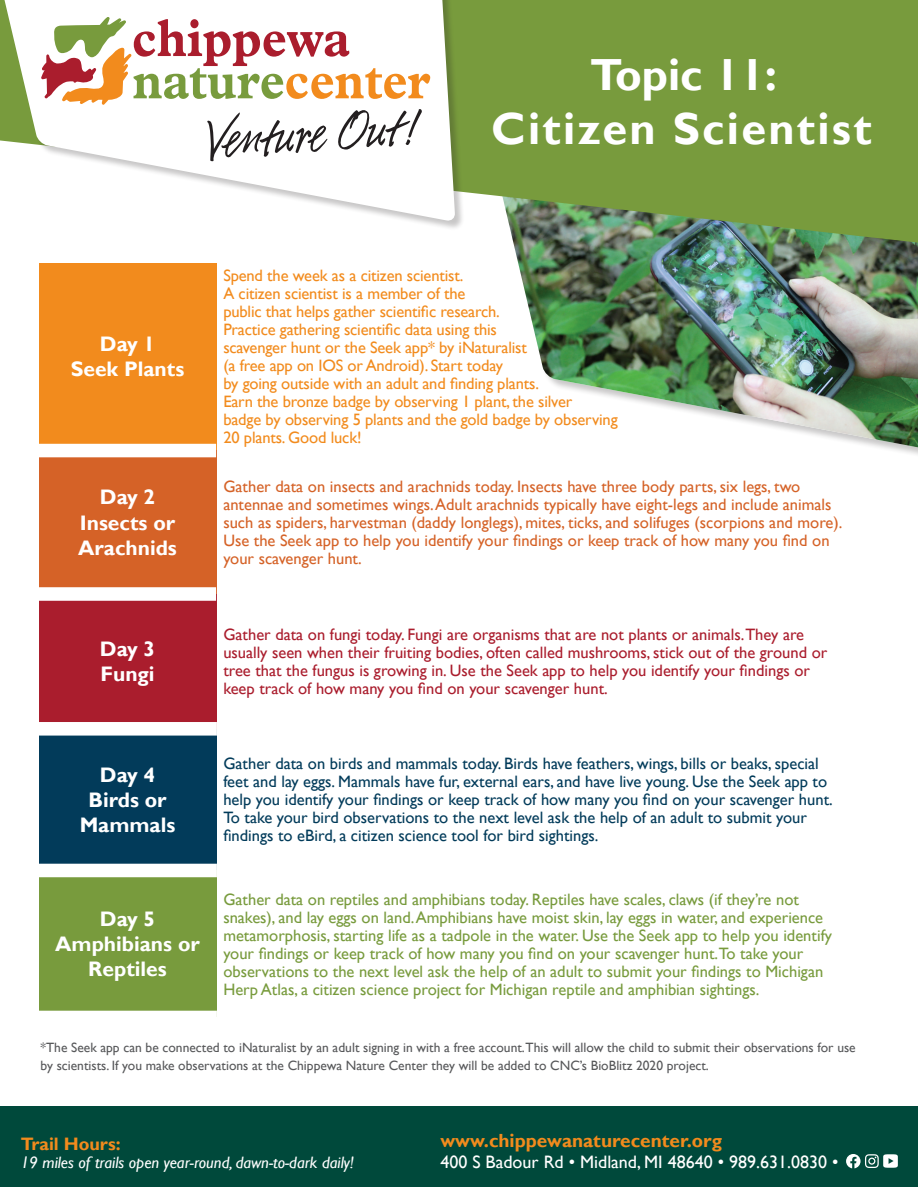
<style>
.page{position:relative;width:918px;height:1188px;background:#fff}
.page>*{position:absolute;margin:0;border:0;box-sizing:border-box;transform-origin:0 0}
.t1{font:700 45px/54px "Gill Sans";letter-spacing:.05em;color:#fff;text-align:center}
.t2{font:700 21px/25.2px "Gill Sans";color:#fff;text-align:center}
.t3{font:700 19.05px "Gill Sans";color:#f28b1d}
.t4{font:18px "Gill Sans";color:#fff}
.t5{font:700 18px "Gill Sans";color:#f28b1d}
.t6{font:16.5px/18px "Gill Sans";color:#789b3d}
.t7{font:16.5px/18px "Gill Sans";letter-spacing:-.01em;color:#f28b1d}
.t8{font:16.5px/18px "Gill Sans";color:#023b5a}
.t9{font:16.5px/18px "Gill Sans";color:#d56227}
.t10{font:16.5px/18px "Gill Sans";color:#aa1d2d}
.t11{font:italic 16.5px "Gill Sans";color:#fff}
.t12{font:13.5px/18px "Gill Sans";color:#57585a}
</style>
<div class="page">
<img style="left:513px;top:243px;width:405px;height:204px">
<svg style="left:465px;top:0;width:453px;height:243px;background:#789b44"></svg>
<div style="left:0;top:0;width:465px;height:231px;background:#231f20;opacity:.25"></div>
<svg style="left:0;top:0;width:455px;height:221px"></svg>
<svg style="left:41px;top:17px;width:389px;height:144px"></svg>
<div style="left:39px;top:263px;width:177px;height:188px;background:#f28b1d"></div>
<div style="left:39px;top:451px;width:177px;height:143px;background:#d56227"></div>
<div style="left:39px;top:594px;width:177px;height:135px;background:#aa1d2d"></div>
<div style="left:39px;top:729px;width:177px;height:141px;background:#023b5a"></div>
<div style="left:39px;top:870px;width:177px;height:147px;background:#789b3d"></div>
<div style="left:39px;top:444px;width:177px;height:13px;background:#fff"></div>
<div style="left:39px;top:587px;width:177px;height:14px;background:#fff"></div>
<div style="left:39px;top:722px;width:177px;height:14px;background:#fff"></div>
<div style="left:39px;top:864px;width:177px;height:13px;background:#fff"></div>
<div style="left:39px;top:1011px;width:177px;height:13px;background:#fff"></div>
<div style="left:0;top:1106px;width:918px;height:81px;background:#00493b"></div>
<svg style="left:846px;top:1154px;width:52px;height:14px"></svg>
<h1 class="t1" style="left:491px;top:49px;width:382px">Topic 11:<br>Citizen Scientist</h1>
<p class="t2" style="left:71px;top:332px;width:115px">Day 1<br>Seek Plants</p>
<p class="t7" style="left:223px;top:267px;width:396px">Spend the week as a citizen scientist.<br>A citizen scientist is a member of the<br>public that helps gather scientific research.<br>Practice gathering scientific data using this<br>scavenger hunt or the Seek app* by iNaturalist<br>(a free app on IOS or Android). Start today<br>by going outside with an adult and finding plants.<br>Earn the bronze badge by observing 1 plant, the silver<br>badge by observing 5 plants and the gold badge by observing 20 plants. Good luck!</p>
<p class="t2" style="left:78px;top:485px;width:100px">Day 2<br>Insects or<br>Arachnids</p>
<p class="t9" style="left:223px;top:478px;width:621px">Gather data on insects and arachnids today. Insects have three body parts, six legs, two antennae and sometimes wings. Adult arachnids typically have eight-legs and include animals such as spiders, harvestman (daddy longlegs), mites, ticks, and solifuges (scorpions and more).<br>Use the Seek app to help you identify your findings or keep track of how many you find on your scavenger hunt.</p>
<p class="t2" style="left:100px;top:637px;width:57px;text-align:left">Day 3<br>Fungi</p>
<p class="t10" style="left:223px;top:626px;width:605px">Gather data on fungi today. Fungi are organisms that are not plants or animals.They are usually seen when their fruiting bodies, often called mushrooms, stick out of the ground or tree that the fungus is growing in. Use the Seek app to help you identify your findings or keep track of how many you find on your scavenger hunt.</p>
<p class="t2" style="left:80px;top:763px;width:97px">Day 4<br>Birds or<br>Mammals</p>
<p class="t8" style="left:223px;top:755px;width:611px">Gather data on birds and mammals today. Birds have feathers, wings, bills or beaks, special feet and lay eggs. Mammals have fur, external ears, and have live young. Use the Seek app to help you identify your findings or keep track of how many you find on your scavenger hunt.<br>To take your bird observations to the next level ask the help of an adult to submit your findings to eBird, a citizen science tool for bird sightings.</p>
<p class="t2" style="left:55px;top:907px;width:146px">Day 5<br>Amphibians or<br>Reptiles</p>
<p class="t6" style="left:223px;top:890px;width:610px">Gather data on reptiles and amphibians today. Reptiles have scales, claws (if they’re not snakes), and lay eggs on land. Amphibians have moist skin, lay eggs in water, and experience metamorphosis, starting life as a tadpole in the water. Use the Seek app to help you identify your findings or keep track of how many you find on your scavenger hunt.To take your observations to the next level ask the help of an adult to submit your findings to Michigan Herp Atlas, a citizen science project for Michigan reptile and amphibian sightings.</p>
<p class="t12" style="left:40px;top:1039px;width:817px">*The Seek app can be connected to iNaturalist by an adult signing in with a free account.This will allow the child to submit their observations for use by scientists. If you make observations at the Chippewa Nature Center they will be added to CNC’s BioBlitz 2020 project.</p>
<p class="t5" style="left:21px;top:1134px;width:101px">Trail Hours:</p>
<p class="t11" style="left:21px;top:1153px;width:335px">19 miles of trails open year-round, dawn-to-dark daily!</p>
<p class="t3" style="left:440px;top:1129px;width:283px">www.chippewanaturecenter.org</p>
<p class="t4" style="left:440px;top:1152px;width:400px">400 S Badour Rd • Midland, MI 48640 • 989.631.0830 •</p>
</div>
